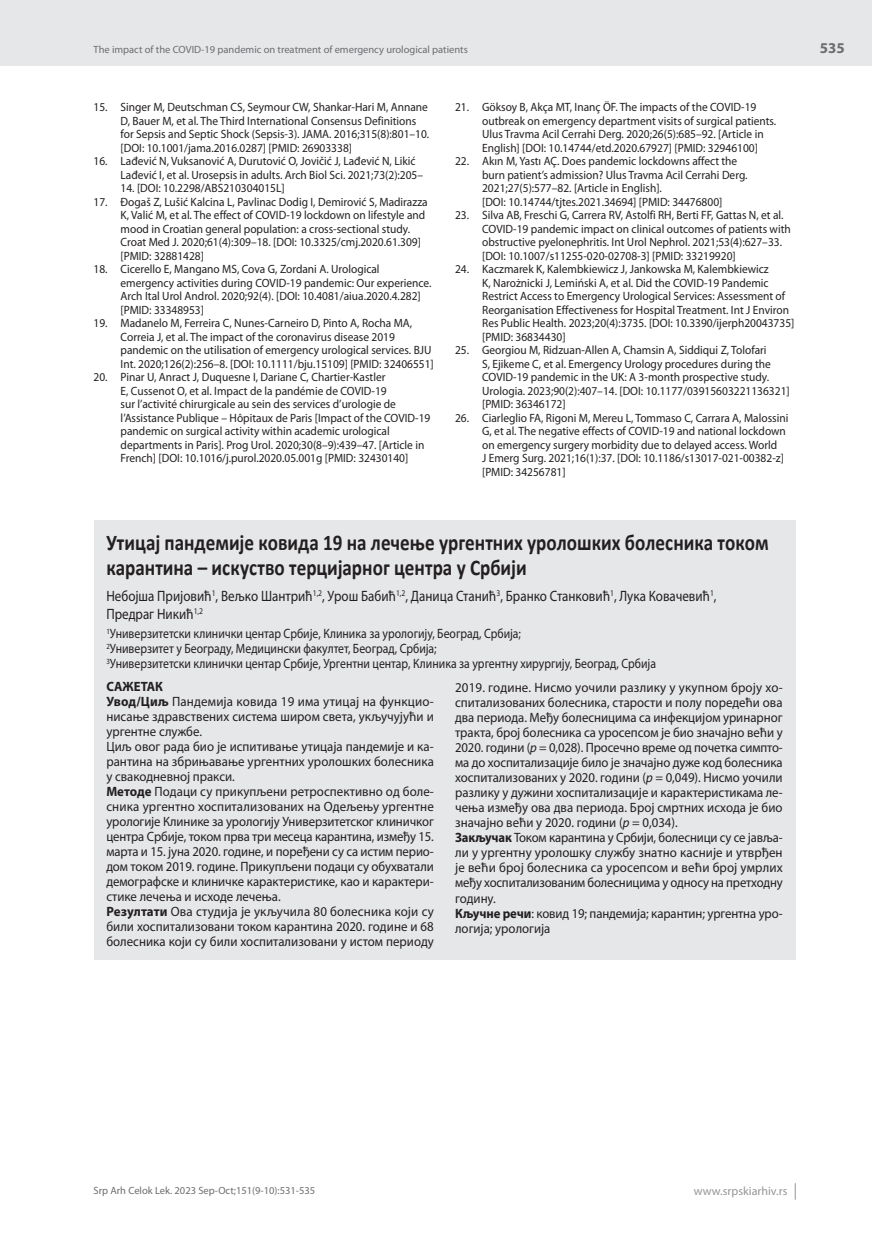
<style>
.page{position:relative;width:872px;height:1234px;background:#fff}
.page>*{position:absolute;margin:0;border:0;box-sizing:border-box;transform-origin:0 0}
.t1{font:700 22.5px/24px "Calibri";color:#231f20;scale:.85 1}
.t2{font:15px/18px "Myriad Pro";color:#231f20;scale:.87 1}
.t3{font:700 15px "Myriad Pro";color:#6c6d70}
.t4{font:13.5px/15px "Myriad Pro";color:#231f20;scale:.96 1}
.t5{font:13.5px/15px "Myriad Pro";color:#231f20;scale:.87 1}
.t6{font:12px/13.5px "Myriad Pro";color:#231f20;scale:.95 1}
.t7{font:12px "Myriad Pro";color:#939598}
.t8{font:10.5px "Myriad Pro";color:#6c6d70}
.s1{font-weight:700}
.s2{font-style:italic}
</style>
<div class="page">
<div style="left:0;top:0;width:872px;height:66px;background:#e6e7e9"></div>
<svg style="left:795px;top:1183px;width:1px;height:16px"></svg>
<div style="left:94px;top:520px;width:701px;height:439px;background:#e6e7e9"></div>
<p class="t8" style="left:94px;top:43px;width:376px">The impact of the COVID-19 pandemic on treatment of emergency urological patients</p>
<p class="t6" style="left:121px;top:100px;width:326px;text-indent:-27px">15. Singer M, Deutschman CS, Seymour CW, Shankar-Hari M, Annane D, Bauer M, et al. The Third International Consensus Definitions for Sepsis and Septic Shock (Sepsis-3). JAMA. 2016;315(8):801–10. [DOI: 10.1001/jama.2016.0287] [PMID: 26903338]</p>
<p class="t6" style="left:121px;top:154px;width:320px;text-indent:-27px">16. Lađević N, Vuksanović A, Durutović O, Jovičić J, Lađević N, Likić<br>Lađević I, et al. Urosepsis in adults. Arch Biol Sci. 2021;73(2):205–</p>
<p class="t6" style="left:121px;top:181px;width:174px">14. [DOI: 10.2298/ABS210304015L]</p>
<p class="t6" style="left:121px;top:195px;width:325px;text-indent:-27px">17. Đogaš Z, Lušić Kalcina L, Pavlinac Dodig I, Demirović S, Madirazza K, Valić M, et al. The effect of COVID-19 lockdown on lifestyle and mood in Croatian general population: a cross-sectional study.<br>Croat Med J. 2020;61(4):309–18. [DOI: 10.3325/cmj.2020.61.309] [PMID: 32881428]</p>
<p class="t6" style="left:121px;top:262px;width:329px;text-indent:-27px">18. Cicerello E, Mangano MS, Cova G, Zordani A. Urological emergency activities during COVID-19 pandemic: Our experience.<br>Arch Ital Urol Androl. 2020;92(4). [DOI: 10.4081/aiua.2020.4.282] [PMID: 33348953]</p>
<p class="t6" style="left:121px;top:316px;width:331px;text-indent:-27px">19. Madanelo M, Ferreira C, Nunes-Carneiro D, Pinto A, Rocha MA, Correia J, et al. The impact of the coronavirus disease 2019 pandemic on the utilisation of emergency urological services. BJU Int. 2020;126(2):256–8. [DOI: 10.1111/bju.15109] [PMID: 32406551]</p>
<p class="t6" style="left:121px;top:370px;width:328px;text-indent:-27px">20. Pinar U, Anract J, Duquesne I, Dariane C, Chartier-Kastler<br>E, Cussenot O, et al. Impact de la pandémie de COVID-19<br>sur l’activité chirurgicale au sein des services d’urologie de l’Assistance Publique – Hôpitaux de Paris [Impact of the COVID-19 pandemic on surgical activity within academic urological departments in Paris]. Prog Urol. 2020;30(8–9):439–47. [Article in French] [DOI: 10.1016/j.purol.2020.05.001g [PMID: 32430140]</p>
<p class="t6" style="left:482px;top:100px;width:311px;text-indent:-27px">21. Göksoy B, Akça MT, Inanç ÖF. The impacts of the COVID-19 outbreak on emergency department visits of surgical patients.<br>Ulus Travma Acil Cerrahi Derg. 2020;26(5):685–92. [Article in English] [DOI: 10.14744/etd.2020.67927] [PMID: 32946100]</p>
<p class="t6" style="left:482px;top:154px;width:281px;text-indent:-27px">22. Akın M, Yastı AÇ. Does pandemic lockdowns affect the burn patient’s admission? Ulus Travma Acil Cerrahi Derg.<br>2021;27(5):577–82. [Article in English].<br>[DOI: 10.14744/tjtes.2021.34694] [PMID: 34476800]</p>
<p class="t6" style="left:482px;top:208px;width:326px;text-indent:-27px">23. Silva AB, Freschi G, Carrera RV, Astolfi RH, Berti FF, Gattas N, et al.<br>COVID-19 pandemic impact on clinical outcomes of patients with obstructive pyelonephritis. Int Urol Nephrol. 2021;53(4):627–33. [DOI: 10.1007/s11255-020-02708-3] [PMID: 33219920]</p>
<p class="t6" style="left:482px;top:262px;width:330px;text-indent:-27px">24. Kaczmarek K, Kalembkiewicz J, Jankowska M, Kalembkiewicz<br>K, Narożnicki J, Lemiński A, et al. Did the COVID-19 Pandemic Restrict Access to Emergency Urological Services: Assessment of Reorganisation Effectiveness for Hospital Treatment. Int J Environ Res Public Health. 2023;20(4):3735. [DOI: 10.3390/ijerph20043735] [PMID: 36834430]</p>
<p class="t6" style="left:482px;top:343px;width:325px;text-indent:-27px">25. Georgiou M, Ridzuan-Allen A, Chamsin A, Siddiqui Z, Tolofari<br>S, Ejikeme C, et al. Emergency Urology procedures during the COVID-19 pandemic in the UK: A 3-month prospective study.<br>Urologia. 2023;90(2):407–14. [DOI: 10.1177/03915603221136321] [PMID: 36346172]</p>
<p class="t6" style="left:482px;top:411px;width:324px;text-indent:-27px">26. Ciarleglio FA, Rigoni M, Mereu L, Tommaso C, Carrara A, Malossini G, et al. The negative effects of COVID-19 and national lockdown on emergency surgery morbidity due to delayed access. World<br>J Emerg Surg. 2021;16(1):37. [DOI: 10.1186/s13017-021-00382-z] [PMID: 34256781]</p>
<h1 class="t1" style="left:106px;top:530px;width:780px">Утицај пандемије ковидa 19 на лечење ургентних уролошких болесника током карантина – искуство терцијарног центра у Србији</h1>
<p class="t2" style="left:106px;top:586px;width:703px">Небојша Пријовић<sup>1</sup>, Вељко Шантрић<sup>1,2</sup>, Урош Бабић<sup>1,2</sup>, Даница Станић<sup>3</sup>, Бранко Станковић<sup>1</sup>, Лука Ковачевић<sup>1</sup>,<br>Предраг Никић<sup>1,2</sup></p>
<p class="t5" style="left:106px;top:626px;width:633px"><sup>1</sup>Универзитетски клинички центар Србије, Клиника за урологију, Београд, Србија;<br><sup>2</sup>Универзитет у Београду, Медицински факултет, Београд, Србија;<br><sup>3</sup>Универзитетски клинички центар Србије, Ургентни центар, Клиника за ургентну хирургију, Београд, Србија</p>
<p class="t4" style="left:106px;top:678px;width:343px"><span class="s1">САЖЕТАК<br>Увод/Циљ</span> Пандемија ковида 19 има утицај на функцио&shy;нисање здравствених система широм света, укључујући и ургентне службе.<br>Циљ овог рада био је испитивање утицаја пандемије и ка&shy;рантина на збрињавање ургентних уролошких болесника у свакодневној пракси.<br><span class="s1">Методе</span> Подаци су прикупљени ретроспективно од боле&shy;сника ургентно хоспитализованих на Одељењу ургентне урологије Клинике за урологију Универзитетског клиничког центра Србије, током прва три месеца карантина, између 15. марта и 15. јуна 2020. године, и поређени су са истим перио&shy;дом током 2019. године. Прикупљени подаци су обухватали демографске и клиничке карактеристике, као и карактери&shy;стике лечења и исходе лечења.<br><span class="s1">Резултати</span> Ова студија је укључила 80 болесника који су били хоспитализовани током карантина 2020. године и 68 болесника који су били хоспитализовани у истом периоду</p>
<p class="t4" style="left:455px;top:680px;width:343px">2019. године. Нисмо уочили разлику у укупном броју хо&shy;спитализованих болесника, старости и полу поредећи ова два периода. Међу болесницима са инфекцијом уринарног тракта, број болесника са уросепсом је био значајно већи у 2020. години (<span class="s2">p</span> = 0,028). Просечно време од почетка симпто&shy;ма до хоспитализације било је значајно дуже код болесника хоспитализованих у 2020. години (<span class="s2">p</span> = 0,049). Нисмо уочили разлику у дужини хоспитализације и карактеристикама ле&shy;чења између ова два периода. Број смртних исхода је био значајно већи у 2020. години (<span class="s2">p</span> = 0,034).<br><span class="s1">Закључак</span> Током карантина у Србији, болесници су се јавља&shy;ли у ургентну уролошку службу знатно касније и утврђен је већи број болесника са уросепсом и већи број умрлих међу хоспитализованим болесницима у односу на претходну годину.<br><span class="s1">Кључне речи</span>: ковид 19; пандемија; карантин; ургентна уро&shy;логија; урологија</p>
<p class="t3" style="left:820px;top:38px;width:26px">535</p>
<p class="t8" style="left:94px;top:1184px;width:223px">Srp Arh Celok Lek. 2023 Sep-Oct;151(9-10):531-535</p>
<p class="t7" style="left:694px;top:1183px;width:95px">www.srpskiarhiv.rs</p>
</div>
